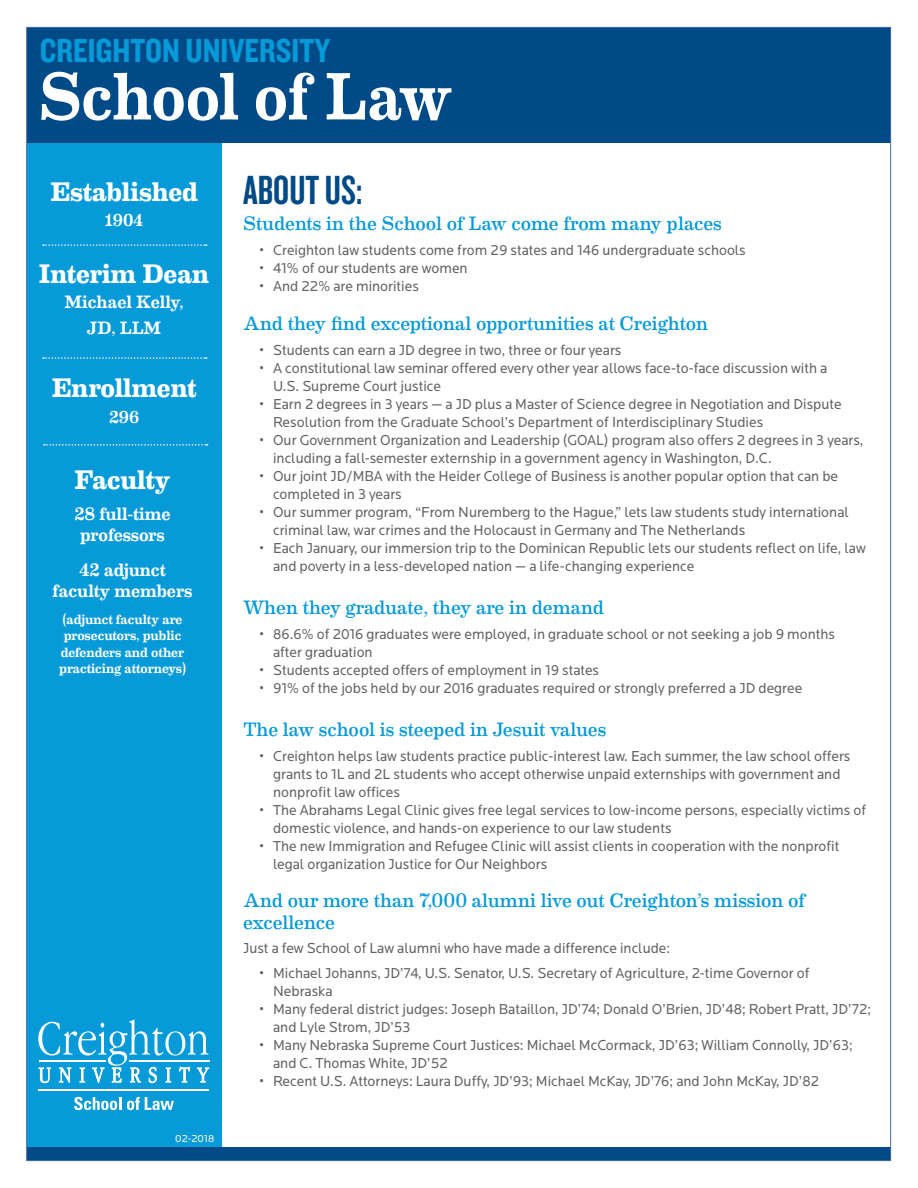
<style>
.page{position:relative;width:918px;height:1188px;background:#fff}
.page>*{position:absolute;margin:0;border:0;box-sizing:border-box;transform-origin:0 0}
.t1{font:500 67.2px "Eames Century Modern";letter-spacing:-.005em;color:#fff;scale:.95 1}
.t2{font:42.3px "Knockout 48 Featherweight";color:#014a88}
.t3{font:34.5px "Knockout 50 Welterweight";color:#069ad9;scale:.95 1}
.t4{font:700 27px "Eames Century Modern";letter-spacing:-.005em;color:#fff}
.t5{font:19.5px/21.6px "Eames Century Modern";letter-spacing:-.01em;color:#069ad9}
.t6{font:500 18px/21px "Eames Century Modern";letter-spacing:-.01em;color:#fff;text-align:center}
.t7{font:500 17.25px "Eames Century Modern";letter-spacing:-.005em;color:#fff}
.t8{font:15px/18px "Locator";color:#636366;scale:.94 1}
.t9{font:500 13.5px/16.5px "Eames Century Modern";letter-spacing:-.005em;color:#fff;text-align:center}
.t10{font:10.5px "Locator";letter-spacing:-.005em;color:#fff}
</style>
<div class="page">
<div style="left:27px;top:143px;width:194px;height:1018px;background:#069ad9"></div>
<div style="left:27px;top:27px;width:864px;height:116px;background:#014a88"></div>
<div style="left:27px;top:1148px;width:864px;height:13px;background:#014a88"></div>
<svg style="left:43px;top:244px;width:164px;height:2px"></svg>
<svg style="left:43px;top:357px;width:164px;height:2px"></svg>
<svg style="left:44px;top:444px;width:164px;height:2px"></svg>
<svg style="left:74px;top:1097px;width:47px;height:13px"></svg>
<svg style="left:127px;top:1097px;width:47px;height:13px"></svg>
<svg style="left:38px;top:1020px;width:171px;height:64px"></svg>
<hr style="left:129px;top:1060px;width:80px;height:1px;background:#fff">
<hr style="left:39px;top:1060px;width:67px;height:1px;background:#fff">
<hr style="left:39px;top:1089px;width:170px;height:1px;background:#fff">
<p class="t3" style="left:40px;top:28px;width:307px">CREIGHTON UNIVERSITY</p>
<p class="t1" style="left:38px;top:46px;width:437px">School of Law</p>
<p class="t4" style="left:50px;top:171px;width:149px">Established</p>
<p class="t7" style="left:105px;top:207px;width:40px">1904</p>
<p class="t4" style="left:39px;top:253px;width:172px">Interim Dean</p>
<p class="t6" style="left:65px;top:288px;width:121px;line-height:25.5px">Michael Kelly,<br>JD, LLM</p>
<p class="t4" style="left:52px;top:368px;width:146px">Enrollment</p>
<p class="t7" style="left:109px;top:404px;width:32px">296</p>
<p class="t4" style="left:74px;top:459px;width:98px">Faculty</p>
<p class="t6" style="left:74px;top:503px;width:98px">28 full-time professors</p>
<p class="t6" style="left:53px;top:558px;width:141px">42 adjunct faculty members</p>
<p class="t9" style="left:59px;top:610px;width:128px">(adjunct faculty are prosecutors, public defenders and other practicing attorneys)</p>
<p class="t10" style="left:175px;top:1132px;width:41px">02-2018</p>
<p class="t2" style="left:243px;top:165px;width:121px">ABOUT US:</p>
<p class="t5" style="left:243px;top:211px;width:480px">Students in the School of Law come from many places</p>
<p class="t8" style="left:260px;top:240px;width:519px">• Creighton law students come from 29 states and 146 undergraduate schools</p>
<p class="t8" style="left:260px;top:258px;width:223px">• 41% of our students are women</p>
<p class="t8" style="left:260px;top:276px;width:171px">• And 22% are minorities</p>
<p class="t5" style="left:243px;top:312px;width:467px">And they find exceptional opportunities at Creighton</p>
<p class="t8" style="left:260px;top:341px;width:386px">• Students can earn a JD degree in two, three or four years</p>
<p class="t8" style="left:273px;top:359px;width:591px;text-indent:-14px">• A constitutional law seminar offered every other year allows face-to-face discussion with a<br>U.S. Supreme Court justice</p>
<p class="t8" style="left:273px;top:395px;width:606px;text-indent:-14px">• Earn 2 degrees in 3 years — a JD plus a Master of Science degree in Negotiation and Dispute<br>Resolution from the Graduate School’s Department of Interdisciplinary Studies</p>
<p class="t8" style="left:273px;top:431px;width:630px;text-indent:-14px">• Our Government Organization and Leadership (GOAL) program also offers 2 degrees in 3 years, including a fall-semester externship in a government agency in Washington, D.C.</p>
<p class="t8" style="left:273px;top:467px;width:603px;text-indent:-14px">• Our joint JD/MBA with the Heider College of Business is another popular option that can be completed in 3 years</p>
<p class="t8" style="left:273px;top:503px;width:614px;text-indent:-14px">• Our summer program, “From Nuremberg to the Hague,” lets law students study international criminal law, war crimes and the Holocaust in Germany and The Netherlands</p>
<p class="t8" style="left:273px;top:539px;width:632px;text-indent:-14px">• Each January, our immersion trip to the Dominican Republic lets our students reflect on life, law and poverty in a less-developed nation — a life-changing experience</p>
<p class="t5" style="left:243px;top:596px;width:363px">When they graduate, they are in demand</p>
<p class="t8" style="left:273px;top:625px;width:599px;text-indent:-14px">• 86.6% of 2016 graduates were employed, in graduate school or not seeking a job 9 months after graduation</p>
<p class="t8" style="left:260px;top:661px;width:363px">• Students accepted offers of employment in 19 states</p>
<p class="t8" style="left:260px;top:679px;width:579px">• 91% of the jobs held by our 2016 graduates required or strongly preferred a JD degree</p>
<p class="t5" style="left:243px;top:718px;width:365px">The law school is steeped in Jesuit values</p>
<p class="t8" style="left:273px;top:746px;width:616px;text-indent:-14px">• Creighton helps law students practice public-interest law. Each summer, the law school offers grants to 1L and 2L students who accept otherwise unpaid externships with government and nonprofit law offices</p>
<p class="t8" style="left:273px;top:800px;width:632px;text-indent:-14px">• The Abrahams Legal Clinic gives free legal services to low-income persons, especially victims of domestic violence, and hands-on experience to our law students</p>
<p class="t8" style="left:273px;top:836px;width:604px;text-indent:-14px">• The new Immigration and Refugee Clinic will assist clients in cooperation with the nonprofit legal organization Justice for Our Neighbors</p>
<p class="t5" style="left:243px;top:888px;width:564px">And our more than 7,000 alumni live out Creighton’s mission of excellence</p>
<p class="t8" style="left:243px;top:939px;width:456px">Just a few School of Law alumni who have made a difference include:</p>
<p class="t8" style="left:273px;top:964px;width:572px;text-indent:-14px">• Michael Johanns, JD’74, U.S. Senator, U.S. Secretary of Agriculture, 2-time Governor of<br>Nebraska</p>
<p class="t8" style="left:273px;top:1000px;width:638px;text-indent:-14px">• Many federal district judges: Joseph Bataillon, JD’74; Donald O’Brien, JD’48; Robert Pratt, JD’72; and Lyle Strom, JD’53</p>
<p class="t8" style="left:273px;top:1036px;width:618px;text-indent:-14px">• Many Nebraska Supreme Court Justices: Michael McCormack, JD’63; William Connolly, JD’63; and C. Thomas White, JD’52</p>
<p class="t8" style="left:260px;top:1072px;width:597px">• Recent U.S. Attorneys: Laura Duffy, JD’93; Michael McKay, JD’76; and John McKay, JD’82</p>
</div>
